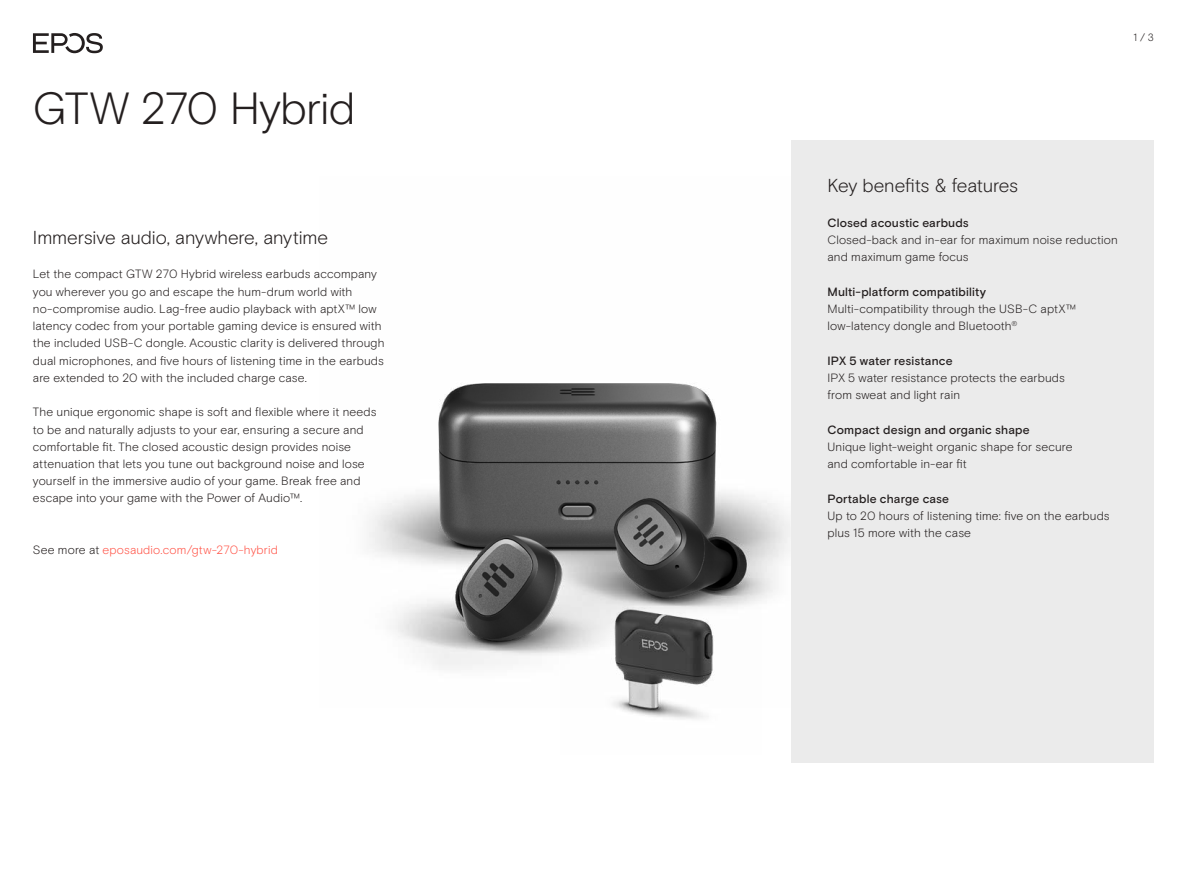
<style>
.page{position:relative;width:1187px;height:893px;background:#fff}
.page>*{position:absolute;margin:0;border:0;box-sizing:border-box;transform-origin:0 0}
.t1{font:300 45px "EPOS Basis";letter-spacing:-.02em;color:#241f1f}
.t2{font:300 18.75px "EPOS Basis";letter-spacing:-.01em;color:#241f1f}
.t3{font:300 12px/17.2px "EPOS Basis";letter-spacing:.01em;color:#241f1f}
.t4{font:500 12px "EPOS Basis";letter-spacing:.015em;color:#241f1f}
.t5{font:300 12px "EPOS Basis";letter-spacing:.01em;color:#ff5549}
.t6{font:300 10.5px "EPOS Basis";color:#241f1f}
.s1{color:#241f1f}
</style>
<div class="page">
<img style="left:369px;top:383px;width:422px;height:285px">
<img style="left:560px;top:562px;width:201px;height:157px">
<svg style="left:33px;top:33px;width:70px;height:20px"></svg>
<div style="left:791px;top:140px;width:362px;height:623px;background:#ebebeb"></div>
<h1 class="t1" style="left:33px;top:82px;width:324px">GTW 270 Hybrid</h1>
<h2 class="t2" style="left:33px;top:226px;width:296px">Immersive audio, anywhere, anytime</h2>
<p class="t3" style="left:33px;top:266px;width:353px">Let the compact GTW 270 Hybrid wireless earbuds accompany you wherever you go and escape the hum-drum world with no-compromise audio. Lag-free audio playback with aptX™ low latency codec from your portable gaming device is ensured with the included USB-C dongle. Acoustic clarity is delivered through dual microphones, and five hours of listening time in the earbuds are extended to 20 with the included charge case.</p>
<p class="t3" style="left:33px;top:404px;width:345px">The unique ergonomic shape is soft and flexible where it needs to be and naturally adjusts to your ear, ensuring a secure and comfortable fit. The closed acoustic design provides noise attenuation that lets you tune out background noise and lose yourself in the immersive audio of your game. Break free and escape into your game with the Power of Audio™.</p>
<p class="t5" style="left:33px;top:543px;width:246px"><span class="s1">See more at</span> eposaudio.com/gtw-270-hybrid</p>
<p class="t6" style="left:1133px;top:31px;width:22px">1 / 3</p>
<h2 class="t2" style="left:827px;top:174px;width:192px">Key benefits &amp; features</h2>
<p class="t4" style="left:827px;top:215px;width:143px">Closed acoustic earbuds</p>
<p class="t3" style="left:827px;top:231px;width:292px">Closed-back and in-ear for maximum noise reduction and maximum game focus</p>
<p class="t4" style="left:827px;top:284px;width:160px">Multi-platform compatibility</p>
<p class="t3" style="left:827px;top:300px;width:250px">Multi-compatibility through the USB-C aptX™ low-latency dongle and Bluetooth<sup>®</sup></p>
<p class="t4" style="left:827px;top:353px;width:126px">IPX 5 water resistance</p>
<p class="t3" style="left:827px;top:369px;width:239px">IPX 5 water resistance protects the earbuds from sweat and light rain</p>
<p class="t4" style="left:827px;top:422px;width:204px">Compact design and organic shape</p>
<p class="t3" style="left:827px;top:438px;width:246px">Unique light-weight organic shape for secure and comfortable in-ear fit</p>
<p class="t4" style="left:827px;top:491px;width:123px">Portable charge case</p>
<p class="t3" style="left:827px;top:507px;width:283px">Up to 20 hours of listening time: five on the earbuds plus 15 more with the case</p>
</div>
